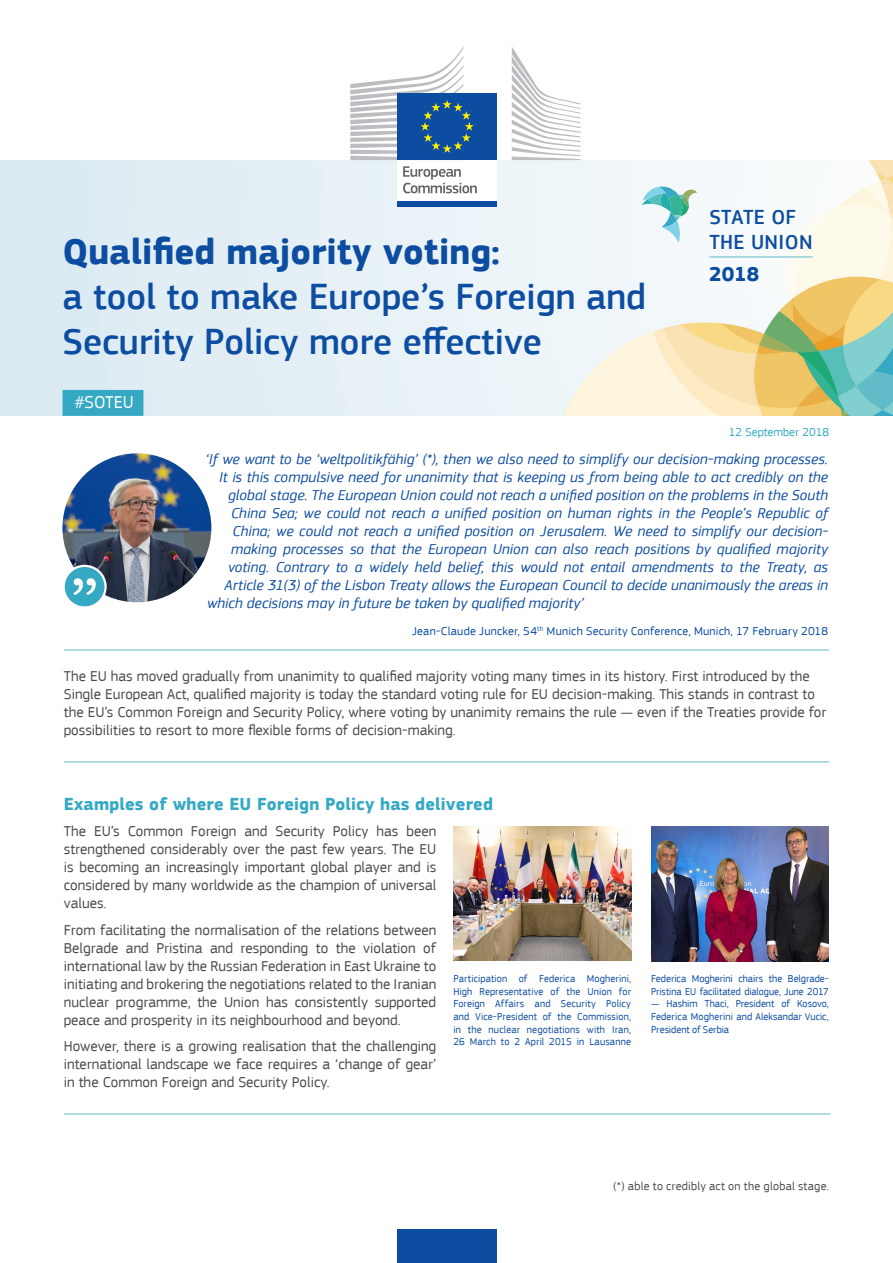
<style>
.page{position:relative;width:893px;height:1263px;background:#fff}
.page>*{position:absolute;margin:0;border:0;box-sizing:border-box;transform-origin:0 0}
.MainTitle{font:500 37.5px/45px "EC Square Sans Pro";color:#0d4da1}
.t1{font:500 21px/25.2px "EC Square Sans Pro";letter-spacing:.02em;color:#0d4da1}
.t2{font:700 21px "EC Square Sans Pro";color:#0d4da1}
.Sub-title_2{font:700 18px "EC Square Sans Pro";letter-spacing:.01em;color:#35a9c4}
.t3{font:18px "EC Square Sans Pro";color:#fff}
.Body_Text{font:15px/18px "EC Square Sans Pro";color:#4b4c4d;text-align:justify}
.t4{font:italic 15px "EC Square Sans Pro";letter-spacing:.005em;color:#0d4da1}
.t5{font:12px "EC Square Sans Pro";letter-spacing:.02em;color:#0d4da1}
.body_text{font:12px "EC Square Sans Pro";letter-spacing:.02em;color:#4b4c4d}
.t6{font:12px "EC Square Sans Pro";color:#35a9c4}
.t7{font:10.5px/12.6px "EC Square Sans Pro";letter-spacing:.005em;color:#0d4da1;text-align:justify}
.s1{font-weight:700}
</style>
<div class="page">
<img style="left:0;top:160px;width:893px;height:256px">
<hr style="left:64px;top:761px;width:765px;height:1px;background:#61bbc8">
<hr style="left:64px;top:1113px;width:766px;height:1px;background:#61bbc8">
<img style="left:453px;top:826px;width:178px;height:135px">
<img style="left:651px;top:826px;width:178px;height:135px">
<div style="left:63px;top:390px;width:80px;height:26px;background:#35a9c4"></div>
<hr style="left:709px;top:257px;width:104px;height:1px;background:#61bbc8">
<hr style="left:64px;top:650px;width:765px;height:1px;background:#61bbc8">
<img style="left:63px;top:453px;width:148px;height:149px;border-radius:74px">
<svg style="left:642px;top:187px;width:55px;height:56px"></svg>
<div style="left:64px;top:566px;width:42px;height:41px;background:#35a9c4;border-radius:50%"></div>
<div style="left:63px;top:565px;width:44px;height:44px;border:2px solid #fff;border-radius:50%"></div>
<svg style="left:73px;top:578px;width:23px;height:17px"></svg>
<div style="left:397px;top:158px;width:100px;height:44px;background:#fff"></div>
<svg style="left:403px;top:166px;width:74px;height:27px"></svg>
<div style="left:397px;top:201px;width:100px;height:6px;background:#0d4da1"></div>
<svg style="left:512px;top:47px;width:69px;height:113px"></svg>
<div style="left:397px;top:94px;width:100px;height:66px;background:#0d4da1"></div>
<svg style="left:350px;top:47px;width:124px;height:113px"></svg>
<div style="left:397px;top:1229px;width:100px;height:34px;background:#0d4da1"></div>
<p class="MainTitle" style="left:63px;top:230px;width:585px"><span class="s1">Qualified majority voting:<br></span>a tool to make Europe’s Foreign and<br>Security Policy more effective</p>
<p class="t3" style="left:75px;top:392px;width:61px">#SOTEU</p>
<p class="t1" style="left:709px;top:205px;width:105px">STATE OF<br>THE UNION</p>
<p class="t2" style="left:709px;top:261px;width:52px">2018</p>
<p class="t6" style="left:729px;top:425px;width:102px">12 September 2018</p>
<p class="t4" style="left:206px;top:451px;width:624px">‘If we want to be ‘weltpolitikfähig’ (*), then we also need to simplify our decision-making processes.</p>
<p class="t4" style="left:219px;top:469px;width:611px">It is this compulsive need for unanimity that is keeping us from being able to act credibly on the</p>
<p class="t4" style="left:228px;top:487px;width:601px">global stage. The European Union could not reach a unified position on the problems in the South</p>
<p class="t4" style="left:231px;top:505px;width:598px">China Sea; we could not reach a unified position on human rights in the People’s Republic of</p>
<p class="t4" style="left:233px;top:523px;width:597px">China; we could not reach a unified position on Jerusalem. We need to simplify our decision-</p>
<p class="t4" style="left:231px;top:541px;width:598px">making processes so that the European Union can also reach positions by qualified majority</p>
<p class="t4" style="left:228px;top:559px;width:602px">voting. Contrary to a widely held belief, this would not entail amendments to the Treaty, as</p>
<p class="t4" style="left:225px;top:577px;width:605px">Article 31(3) of the Lisbon Treaty allows the European Council to decide unanimously the areas in</p>
<p class="t4" style="left:207px;top:595px;width:378px">which decisions may in future be taken by qualified majority’</p>
<p class="t5" style="left:412px;top:624px;width:418px">Jean-Claude Juncker, 54<sup>th</sup> Munich Security Conference, Munich, 17 February 2018</p>
<p class="Body_Text" style="left:64px;top:667px;width:764px;text-align:left">The EU has moved gradually from unanimity to qualified majority voting many times in its history. First introduced by the Single European Act, qualified majority is today the standard voting rule for EU decision-making. This stands in contrast to the EU’s Common Foreign and Security Policy, where voting by unanimity remains the rule — even if the Treaties provide for possibilities to resort to more flexible forms of decision-making.</p>
<p class="Sub-title_2" style="left:64px;top:793px;width:431px">Examples of where EU Foreign Policy has delivered</p>
<p class="Body_Text" style="left:64px;top:822px;width:374px">The EU’s Common Foreign and Security Policy has been strengthened considerably over the past few years. The EU is becoming an increasingly important global player and is considered by many worldwide as the champion of universal values.</p>
<p class="Body_Text" style="left:64px;top:921px;width:374px">From facilitating the normalisation of the relations between Belgrade and Pristina and responding to the violation of international law by the Russian Federation in East Ukraine to initiating and brokering the negotiations related to the Iranian nuclear programme, the Union has consistently supported peace and prosperity in its neighbourhood and beyond.</p>
<p class="Body_Text" style="left:64px;top:1037px;width:374px">However, there is a growing realisation that the challenging international landscape we face requires a ‘change of gear’ in the Common Foreign and Security Policy.</p>
<p class="t7" style="left:453px;top:972px;width:179px">Participation of Federica Mogherini, High Representative of the Union for Foreign Affairs and Security Policy and Vice-President of the Commission, in the nuclear negotiations with Iran, 26 March to 2 April 2015 in Lausanne</p>
<p class="t7" style="left:651px;top:972px;width:179px">Federica Mogherini chairs the Belgrade-<br>Pristina EU facilitated dialogue, June 2017</p>
<p class="t7" style="left:651px;top:998px;width:179px">— Hashim Thaci, President of Kosovo, Federica Mogherini and Aleksandar Vucic, President of Serbia</p>
<p class="body_text" style="left:613px;top:1179px;width:217px">(*) able to credibly act on the global stage.</p>
</div>
